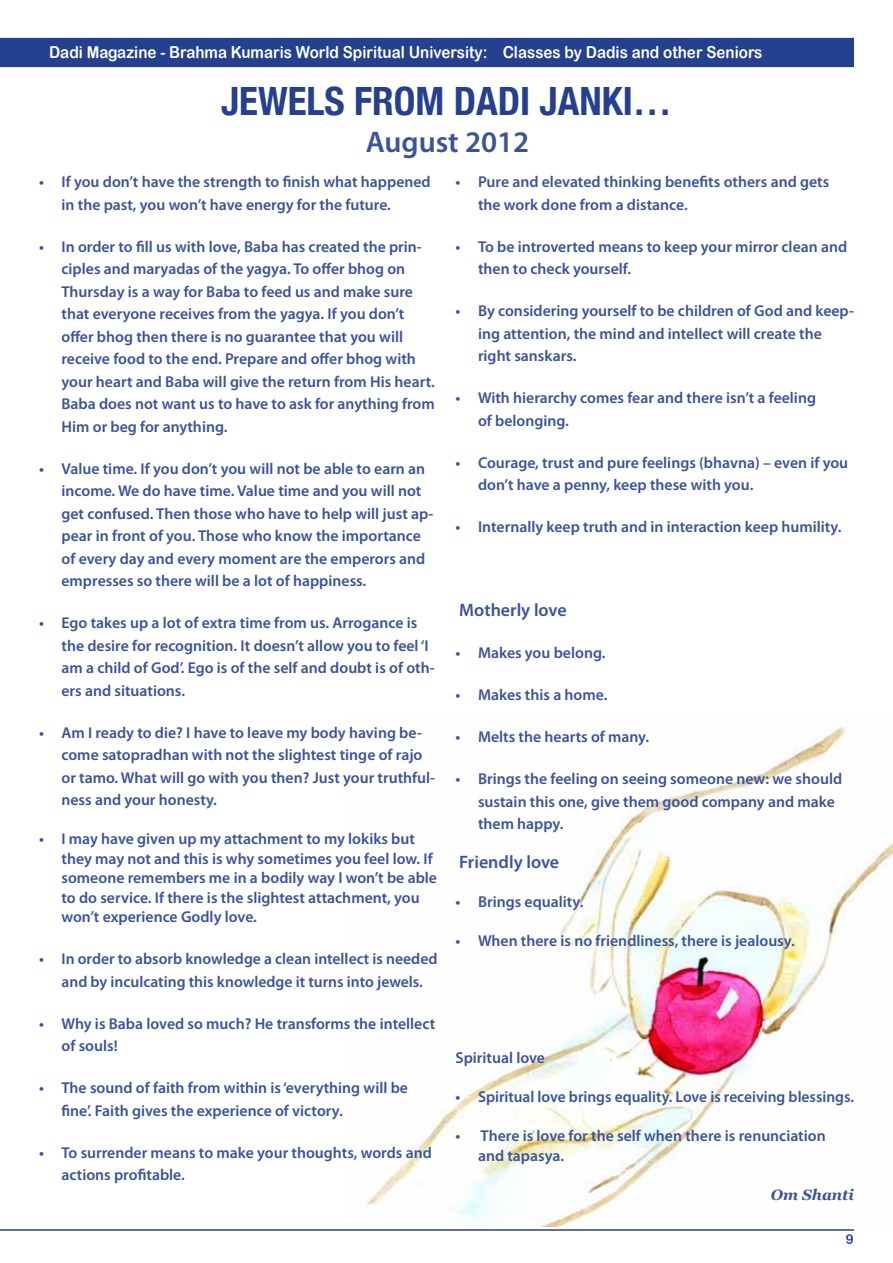
<style>
.page{position:relative;width:893px;height:1263px;background:#fff}
.page>*{position:absolute;margin:0;border:0;box-sizing:border-box;transform-origin:0 0}
.t1{font:700 condensed 39px "Helvetica Neue";color:#25408f}
.t2{font:600 30px "Myriad Pro";color:#3b539a}
.t3{font:600 18px "Myriad Pro";color:#3b539a}
.t4{font:16.5px "Arial Rounded MT Bold";color:#fff;scale:.92 1}
.t5{font:600 15.75px/22.5px "Myriad Pro";color:#3b539a}
.t6{font:italic 700 15px "Georgia";color:#3b539a}
.t7{font:13.5px "Arial Rounded MT Bold";color:#25408f}
</style>
<div class="page">
<hr style="left:0;top:1229px;width:854px;height:2px;background:#25408f">
<div style="left:0;top:39px;width:853px;height:27px;background:#25408f"></div>
<div style="left:0;top:38px;width:854px;height:29px;border:2px solid #25408f"></div>
<img style="left:365px;top:727px;width:528px;height:500px">
<p class="t4" style="left:49px;top:42px;width:777px">Dadi Magazine - Brahma Kumaris World Spiritual University: Classes by Dadis and other Seniors</p>
<h1 class="t1" style="left:221px;top:69px;width:452px">JEWELS FROM DADI JANKI…</h1>
<h2 class="t2" style="left:366px;top:123px;width:165px">August 2012</h2>
<p class="t5" style="left:62px;top:170px;width:371px;text-indent:-23px">• If you don’t have the strength to finish what happened in the past, you won’t have energy for the future.</p>
<p class="t5" style="left:62px;top:235px;width:375px;text-indent:-23px">• In order to fill us with love, Baba has created the prin&shy;ciples and maryadas of the yagya. To offer bhog on Thursday is a way for Baba to feed us and make sure that everyone receives from the yagya. If you don’t offer bhog then there is no guarantee that you will receive food to the end. Prepare and offer bhog with your heart and Baba will give the return from His heart.<br>Baba does not want us to have to ask for anything from Him or beg for anything.</p>
<p class="t5" style="left:62px;top:457px;width:374px;text-indent:-23px">• Value time. If you don’t you will not be able to earn an income. We do have time. Value time and you will not get confused. Then those who have to help will just ap&shy;pear in front of you. Those who know the importance of every day and every moment are the emperors and empresses so there will be a lot of happiness.</p>
<p class="t5" style="left:62px;top:611px;width:375px;text-indent:-23px">• Ego takes up a lot of extra time from us. Arrogance is the desire for recognition. It doesn’t allow you to feel ‘I am a child of God’. Ego is of the self and doubt is of oth&shy;ers and situations.</p>
<p class="t5" style="left:62px;top:721px;width:375px;text-indent:-23px">• Am I ready to die? I have to leave my body having be&shy;come satopradhan with not the slightest tinge of rajo or tamo. What will go with you then? Just your truthful&shy;ness and your honesty.</p>
<p class="t5" style="left:62px;top:829px;width:377px;line-height:19.5px;text-indent:-23px">• I may have given up my attachment to my lokiks but they may not and this is why sometimes you feel low. If someone remembers me in a bodily way I won’t be able to do service. If there is the slightest attachment, you won’t experience Godly love.</p>
<p class="t5" style="left:39px;top:947px;width:400px;text-align:center">• In order to absorb knowledge a clean intellect is needed and by inculcating this knowledge it turns into jewels.</p>
<p class="t5" style="left:62px;top:1012px;width:375px;text-indent:-23px">• Why is Baba loved so much? He transforms the intellect of souls!</p>
<p class="t5" style="left:62px;top:1076px;width:348px;text-indent:-23px">• The sound of faith from within is ‘everything will be fine’. Faith gives the experience of victory.</p>
<p class="t5" style="left:62px;top:1141px;width:372px;text-indent:-23px">• To surrender means to make your thoughts, words and actions profitable.</p>
<p class="t5" style="left:478px;top:170px;width:353px;text-indent:-23px">• Pure and elevated thinking benefits others and gets the work done from a distance.</p>
<p class="t5" style="left:478px;top:235px;width:371px;text-indent:-23px">• To be introverted means to keep your mirror clean and then to check yourself.</p>
<p class="t5" style="left:478px;top:299px;width:377px;text-indent:-23px">• By considering yourself to be children of God and keep&shy;ing attention, the mind and intellect will create the right sanskars.</p>
<p class="t5" style="left:478px;top:386px;width:340px;text-indent:-23px">• With hierarchy comes fear and there isn’t a feeling of belonging.</p>
<p class="t5" style="left:478px;top:451px;width:372px;text-indent:-23px">• Courage, trust and pure feelings (bhavna) – even if you don’t have a penny, keep these with you.</p>
<p class="t5" style="left:455px;top:515px;width:387px">• Internally keep truth and in interaction keep humility.</p>
<p class="t3" style="left:459px;top:599px;width:109px">Motherly love</p>
<p class="t5" style="left:455px;top:641px;width:152px">• Makes you belong.</p>
<p class="t5" style="left:455px;top:683px;width:153px">• Makes this a home.</p>
<p class="t5" style="left:455px;top:725px;width:195px">• Melts the hearts of many.</p>
<p class="t5" style="left:478px;top:767px;width:366px;text-indent:-23px">• Brings the feeling on seeing someone new: we should sustain this one, give them good company and make them happy.</p>
<p class="t3" style="left:459px;top:851px;width:102px">Friendly love</p>
<p class="t5" style="left:455px;top:890px;width:129px">• Brings equality.</p>
<p class="t5" style="left:455px;top:929px;width:341px">• When there is no friendliness, there is jealousy.</p>
<p class="t5" style="left:455px;top:1046px;width:91px">Spiritual love</p>
<p class="t5" style="left:455px;top:1085px;width:400px">• Spiritual love brings equality. Love is receiving blessings.</p>
<p class="t5" style="left:478px;top:1126px;width:349px;line-height:19.5px;text-indent:-23px">• There is love for the self when there is renunciation and tapasya.</p>
<p class="t6" style="left:771px;top:1185px;width:85px">Om Shanti</p>
<p class="t7" style="left:846px;top:1232px;width:10px">9</p>
</div>
